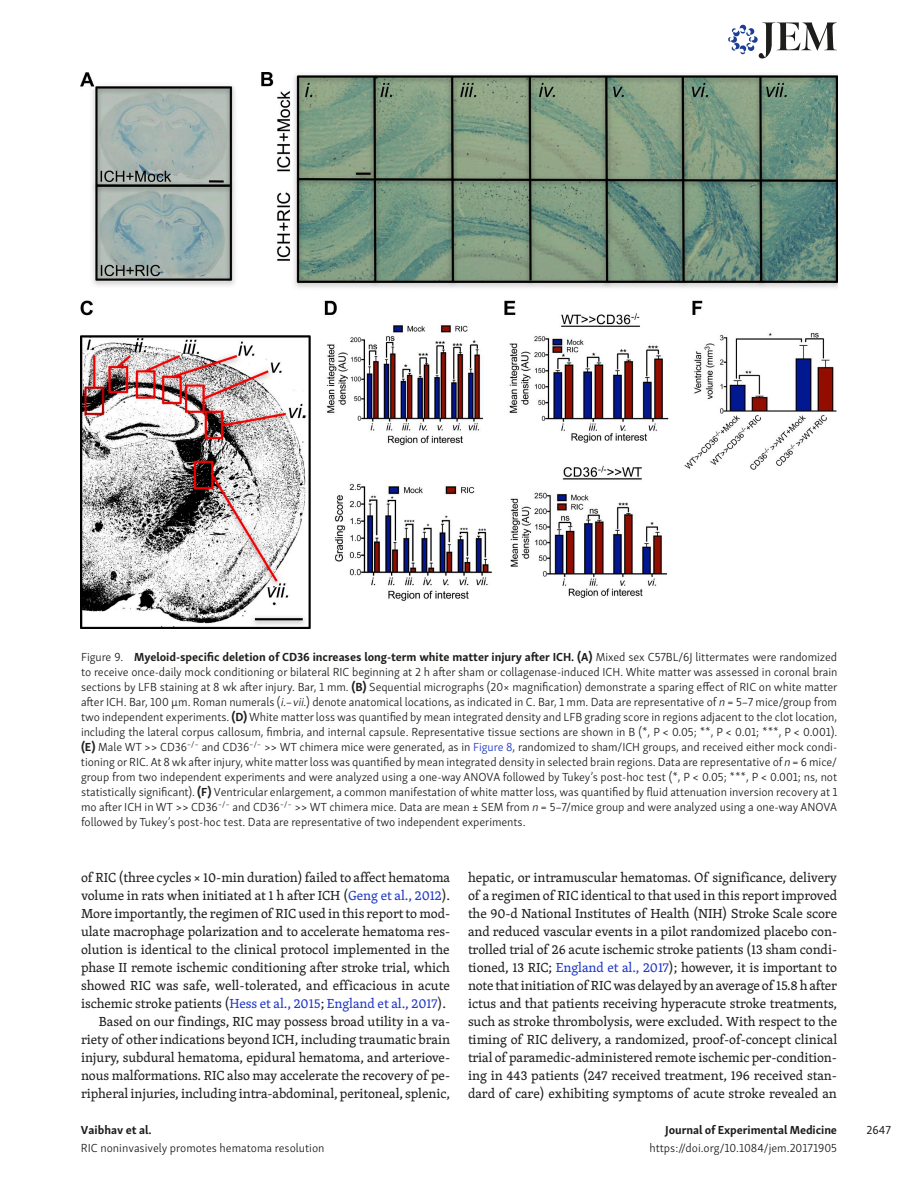
<style>
.page{position:relative;width:918px;height:1188px;background:#fff}
.page>*{position:absolute;margin:0;border:0;box-sizing:border-box;transform-origin:0 0}
.t1{font:13.5px/18px "Skolar PE";letter-spacing:-.005em;color:#1d1d1b;text-align:justify}
.t2{font:13.5px "Skolar PE";letter-spacing:-.005em;color:#1f37c4}
.t3{font:300 12px/15px "Skolar Sans PE";color:#1d1d1b;text-align:justify}
.t4{font:700 12px "Skolar Sans PE";letter-spacing:-.005em;color:#1d1d1b}
.t5{font:12px "Skolar Sans PE";color:#1d1d1b}
.s1{font-weight:700}
.s2{font-style:italic}
.s3{color:#1f37c4}
.s4{color:#1d1d1b}
</style>
<div class="page">
<svg style="left:728px;top:22px;width:109px;height:36px"></svg>
<img style="left:81px;top:72px;width:756px;height:556px">
<p class="t3" style="left:81px;top:649px;width:758px">Figure 9. <span class="s1">Myeloid-specific deletion of CD36 increases long-term white matter injury after ICH. (A)</span> Mixed sex C57BL/6J littermates were randomized to receive once-daily mock conditioning or bilateral RIC beginning at 2 h after sham or collagenase-induced ICH. White matter was assessed in coronal brain sections by LFB staining at 8 wk after injury. Bar, 1 mm. <span class="s1">(B)</span> Sequential micrographs (20× magnification) demonstrate a sparing effect of RIC on white matter after ICH. Bar, 100 µm. Roman numerals (<span class="s2">i.</span>–<span class="s2">vii</span>.) denote anatomical locations, as indicated in C. Bar, 1 mm. Data are representative of <span class="s2">n</span> = 5–7 mice/group from two independent experiments. <span class="s1">(D)</span> White matter loss was quantified by mean integrated density and LFB grading score in regions adjacent to the clot location, including the lateral corpus callosum, fimbria, and internal capsule. Representative tissue sections are shown in B (*, P &lt; 0.05; **, P &lt; 0.01; ***, P &lt; 0.001). <span class="s1">(E)</span> Male WT &gt;&gt; CD36<sup>−/−</sup> and CD36<sup>−/−</sup> &gt;&gt; WT chimera mice were generated, as in <span class="s3">Figure 8</span>, randomized to sham/ICH groups, and received either mock condi&shy;tioning or RIC. At 8 wk after injury, white matter loss was quantified by mean integrated density in selected brain regions. Data are representative of <span class="s2">n</span> = 6 mice/ group from two independent experiments and were analyzed using a one-way ANOVA followed by Tukey’s post-hoc test (*, P &lt; 0.05; ***, P &lt; 0.001; ns, not statistically significant). <span class="s1">(F)</span> Ventricular enlargement, a common manifestation of white matter loss, was quantified by fluid attenuation inversion recovery at 1 mo after ICH in WT &gt;&gt; CD36<sup>−/−</sup> and CD36<sup>−/−</sup> &gt;&gt; WT chimera mice. Data are mean ± SEM from <span class="s2">n</span> = 5–7/mice group and were analyzed using a one-way ANOVA followed by Tukey’s post-hoc test. Data are representative of two independent experiments.</p>
<p class="t1" style="left:81px;top:868px;width:371px">of RIC (three cycles × 10-min duration) failed to affect hematoma</p>
<p class="t1" style="left:81px;top:886px;width:371px">volume in rats when initiated at 1 h after ICH (<span class="s3">Geng et al., 2012</span>).</p>
<p class="t1" style="left:81px;top:904px;width:371px">More importantly, the regimen of RIC used in this report to mod-</p>
<p class="t1" style="left:81px;top:922px;width:371px">ulate macrophage polarization and to accelerate hematoma res-</p>
<p class="t1" style="left:81px;top:940px;width:370px">olution is identical to the clinical protocol implemented in the</p>
<p class="t1" style="left:81px;top:958px;width:371px">phase II remote ischemic conditioning after stroke trial, which</p>
<p class="t1" style="left:81px;top:976px;width:370px">showed RIC was safe, well-tolerated, and efficacious in acute</p>
<p class="t2" style="left:81px;top:993px;width:366px"><span class="s4">ischemic stroke patients (</span>Hess et al., 2015<span class="s4">;</span> England et al., 2017<span class="s4">).</span></p>
<p class="t1" style="left:99px;top:1012px;width:353px">Based on our findings, RIC may possess broad utility in a va-</p>
<p class="t1" style="left:81px;top:1030px;width:371px">riety of other indications beyond ICH, including traumatic brain</p>
<p class="t1" style="left:81px;top:1048px;width:371px">injury, subdural hematoma, epidural hematoma, and arteriove-</p>
<p class="t1" style="left:81px;top:1066px;width:371px">nous malformations. RIC also may accelerate the recovery of pe-</p>
<p class="t1" style="left:81px;top:1084px;width:371px">ripheral injuries, including intra-abdominal, peritoneal, splenic,</p>
<p class="t4" style="left:81px;top:1120px;width:72px">Vaibhav et al.</p>
<p class="t3" style="left:81px;top:1140px;width:245px">RIC noninvasively promotes hematoma resolution</p>
<p class="t1" style="left:468px;top:868px;width:371px">hepatic, or intramuscular hematomas. Of significance, delivery of a regimen of RIC identical to that used in this report improved the 90-d National Institutes of Health (NIH) Stroke Scale score and reduced vascular events in a pilot randomized placebo con&shy;trolled trial of 26 acute ischemic stroke patients (13 sham condi&shy;tioned, 13 RIC; <span class="s3">England et al., 2017</span>); however, it is important to note that initiation of RIC was delayed by an average of 15.8 h after ictus and that patients receiving hyperacute stroke treatments, such as stroke thrombolysis, were excluded. With respect to the timing of RIC delivery, a randomized, proof-of-concept clinical trial of paramedic-administered remote ischemic per-condition&shy;ing in 443 patients (247 received treatment, 196 received stan&shy;dard of care) exhibiting symptoms of acute stroke revealed an</p>
<p class="t4" style="left:665px;top:1120px;width:173px">Journal of Experimental Medicine</p>
<p class="t3" style="left:649px;top:1140px;width:189px">https://doi.org/10.1084/jem.20171905</p>
<p class="t5" style="left:866px;top:1121px;width:26px">2647</p>
</div>
